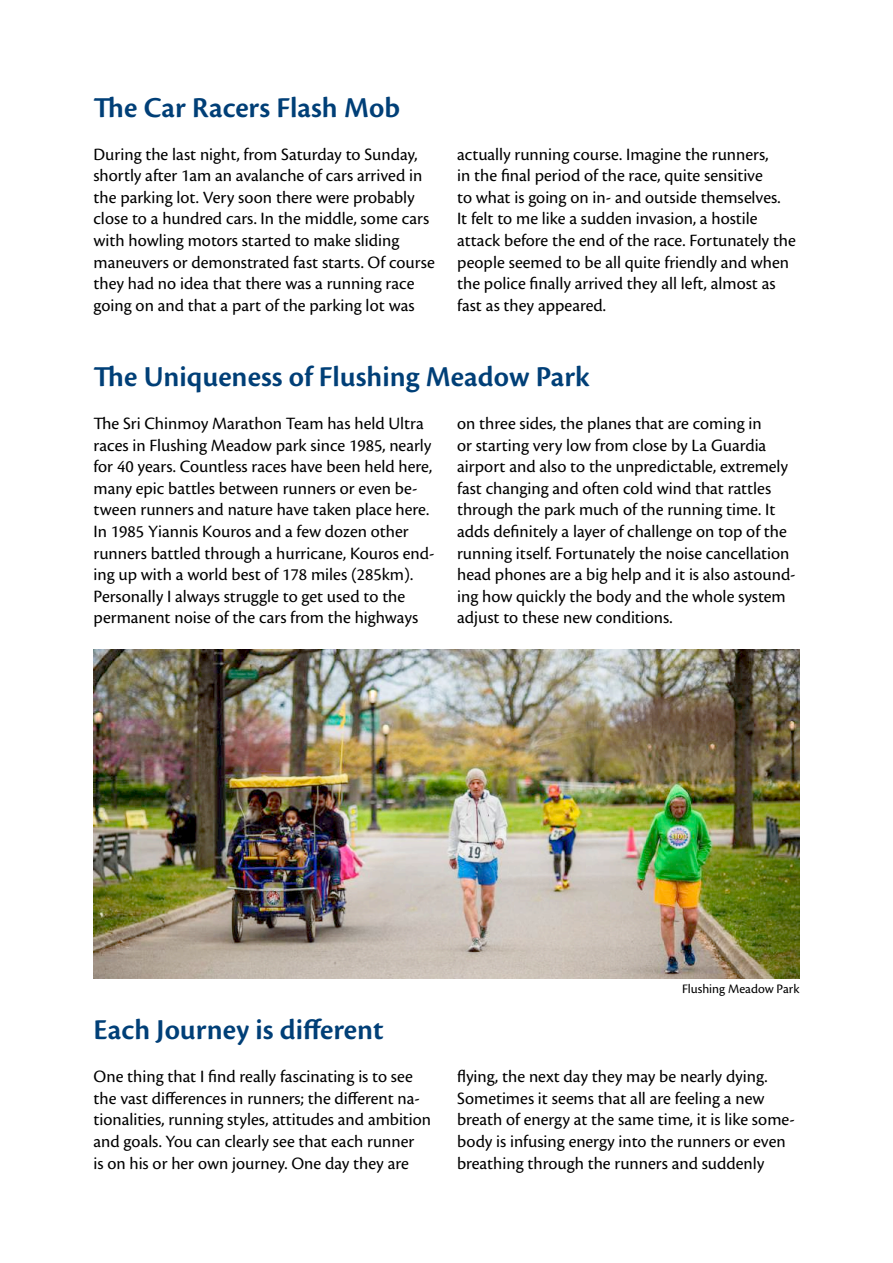
<style>
.page{position:relative;width:893px;height:1263px;background:#fff}
.page>*{position:absolute;margin:0;border:0;box-sizing:border-box;transform-origin:0 0}
.t1{font:600 30px "Cronos Pro";color:#003f77}
.t2{font:18px/21.6px "Cronos Pro";color:#000}
.t3{font:13.5px "Cronos Pro";color:#000}
</style>
<div class="page">
<img style="left:94px;top:649px;width:705px;height:329px">
<h1 class="t1" style="left:94px;top:90px;width:308px">The Car Racers Flash Mob</h1>
<p class="t2" style="left:94px;top:143px;width:343px">During the last night, from Saturday to Sunday, shortly after 1am an avalanche of cars arrived in the parking lot. Very soon there were probably close to a hundred cars. In the middle, some cars with howling motors started to make sliding maneuvers or demonstrated fast starts. Of course they had no idea that there was a running race going on and that a part of the parking lot was</p>
<p class="t2" style="left:457px;top:143px;width:340px">actually running course. Imagine the runners,<br>in the final period of the race, quite sensitive<br>to what is going on in- and outside themselves.<br>It felt to me like a sudden invasion, a hostile attack before the end of the race. Fortunately the people seemed to be all quite friendly and when the police finally arrived they all left, almost as fast as they appeared.</p>
<h1 class="t1" style="left:94px;top:360px;width:497px">The Uniqueness of Flushing Meadow Park</h1>
<p class="t2" style="left:94px;top:413px;width:342px">The Sri Chinmoy Marathon Team has held Ultra races in Flushing Meadow park since 1985, nearly for 40 years. Countless races have been held here, many epic battles between runners or even be&shy;tween runners and nature have taken place here.<br>In 1985 Yiannis Kouros and a few dozen other runners battled through a hurricane, Kouros end&shy;ing up with a world best of 178 miles (285km).<br>Personally I always struggle to get used to the permanent noise of the cars from the highways</p>
<p class="t2" style="left:457px;top:413px;width:340px">on three sides, the planes that are coming in<br>or starting very low from close by La Guardia airport and also to the unpredictable, extremely fast changing and often cold wind that rattles through the park much of the running time. It adds definitely a layer of challenge on top of the running itself. Fortunately the noise cancellation head phones are a big help and it is also astound&shy;ing how quickly the body and the whole system adjust to these new conditions.</p>
<h1 class="t1" style="left:94px;top:1013px;width:292px">Each Journey is different</h1>
<p class="t3" style="left:682px;top:981px;width:119px">Flushing Meadow Park</p>
<p class="t2" style="left:94px;top:1066px;width:339px">One thing that I find really fascinating is to see the vast differences in runners; the different na&shy;tionalities, running styles, attitudes and ambition and goals. You can clearly see that each runner<br>is on his or her own journey. One day they are</p>
<p class="t2" style="left:457px;top:1066px;width:339px">flying, the next day they may be nearly dying.<br>Sometimes it seems that all are feeling a new breath of energy at the same time, it is like some&shy;body is infusing energy into the runners or even breathing through the runners and suddenly</p>
</div>
